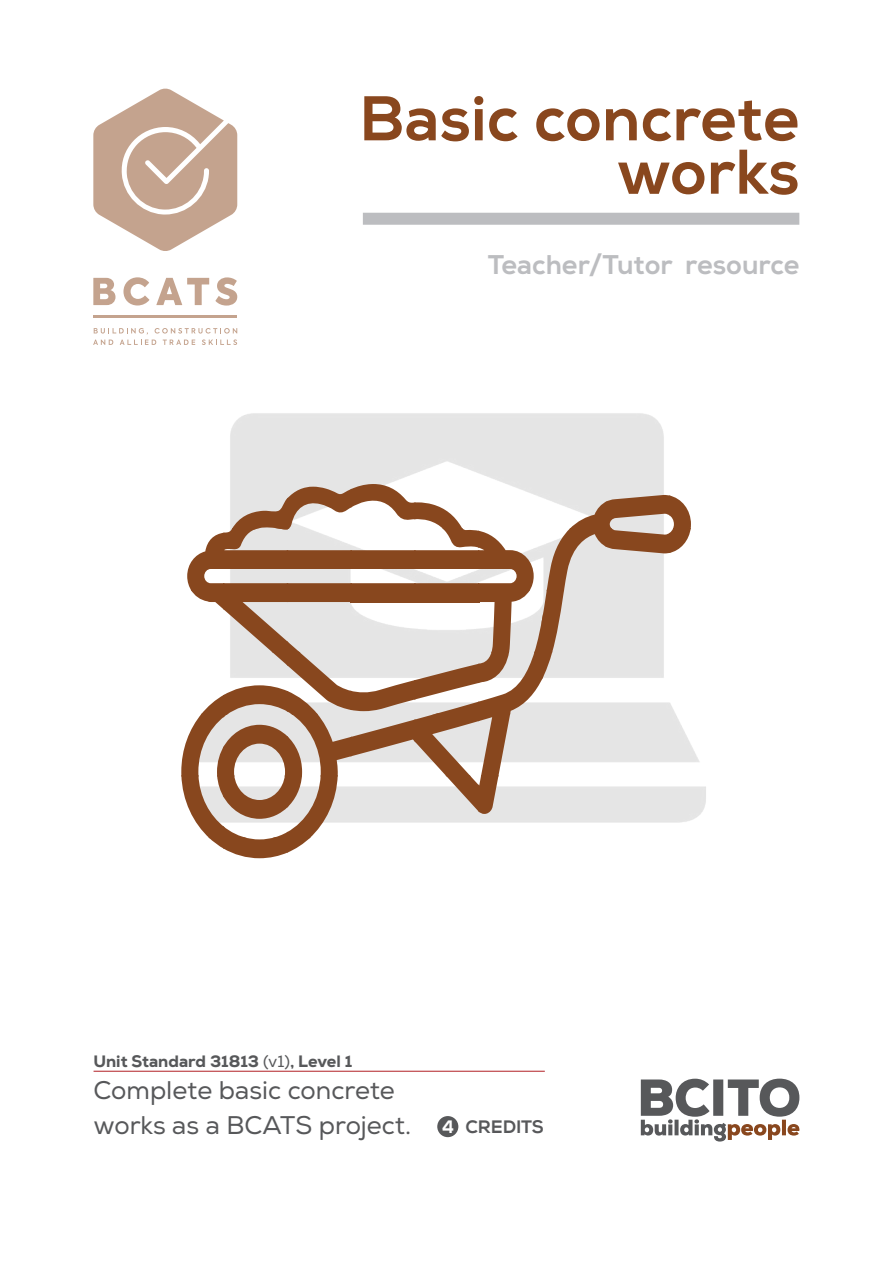
<style>
.page{position:relative;width:893px;height:1263px;background:#fff}
.page>*{position:absolute;margin:0;border:0;box-sizing:border-box;transform-origin:0 0}
.t1{font:800 63px/53.4px "Nexa";color:#89471e;text-align:right}
.t2{font:800 27px "Nexa";color:#bcbdc0}
.t3{font:25.5px/34.5px "Nexa";color:#57585a}
.t4{font:800 16.5px "Nexa";color:#57585a}
.s1{font-weight:400}
.s2{font-weight:800;font-size:18px;color:#fff}
.s3{font-weight:800;font-size:18px}
</style>
<div class="page">
<svg style="left:641px;top:1078px;width:159px;height:63px"></svg>
<svg style="left:93px;top:88px;width:144px;height:163px"></svg>
<svg style="left:93px;top:278px;width:23px;height:27px"></svg>
<svg style="left:123px;top:277px;width:26px;height:28px"></svg>
<svg style="left:156px;top:278px;width:53px;height:27px"></svg>
<svg style="left:215px;top:277px;width:22px;height:29px"></svg>
<svg style="left:93px;top:328px;width:144px;height:16px"></svg>
<hr style="left:93px;top:315px;width:144px;height:3px;background:#8a481e">
<hr style="left:94px;top:1071px;width:451px;height:1px;background:#b21f25">
<div style="left:437px;top:1116px;width:21px;height:21px;background:#57585a;border-radius:50%"></div>
<div style="left:363px;top:213px;width:436px;height:12px;background:#bcbdc0"></div>
<svg style="left:181px;top:484px;width:510px;height:374px"></svg>
<h1 class="t1" style="left:359px;top:93px;width:442px">Basic concrete works</h1>
<p class="t2" style="left:488px;top:248px;width:313px">Teacher/Tutor resource</p>
<p class="t4" style="left:94px;top:1050px;width:260px">Unit Standard 31813 <span class="s1">(v1)</span>, Level 1</p>
<p class="t3" style="left:93px;top:1074px;width:452px">Complete basic concrete<br>works as a BCATS project. <span class="s2">4</span> <span class="s3">CREDITS</span></p>
</div>
